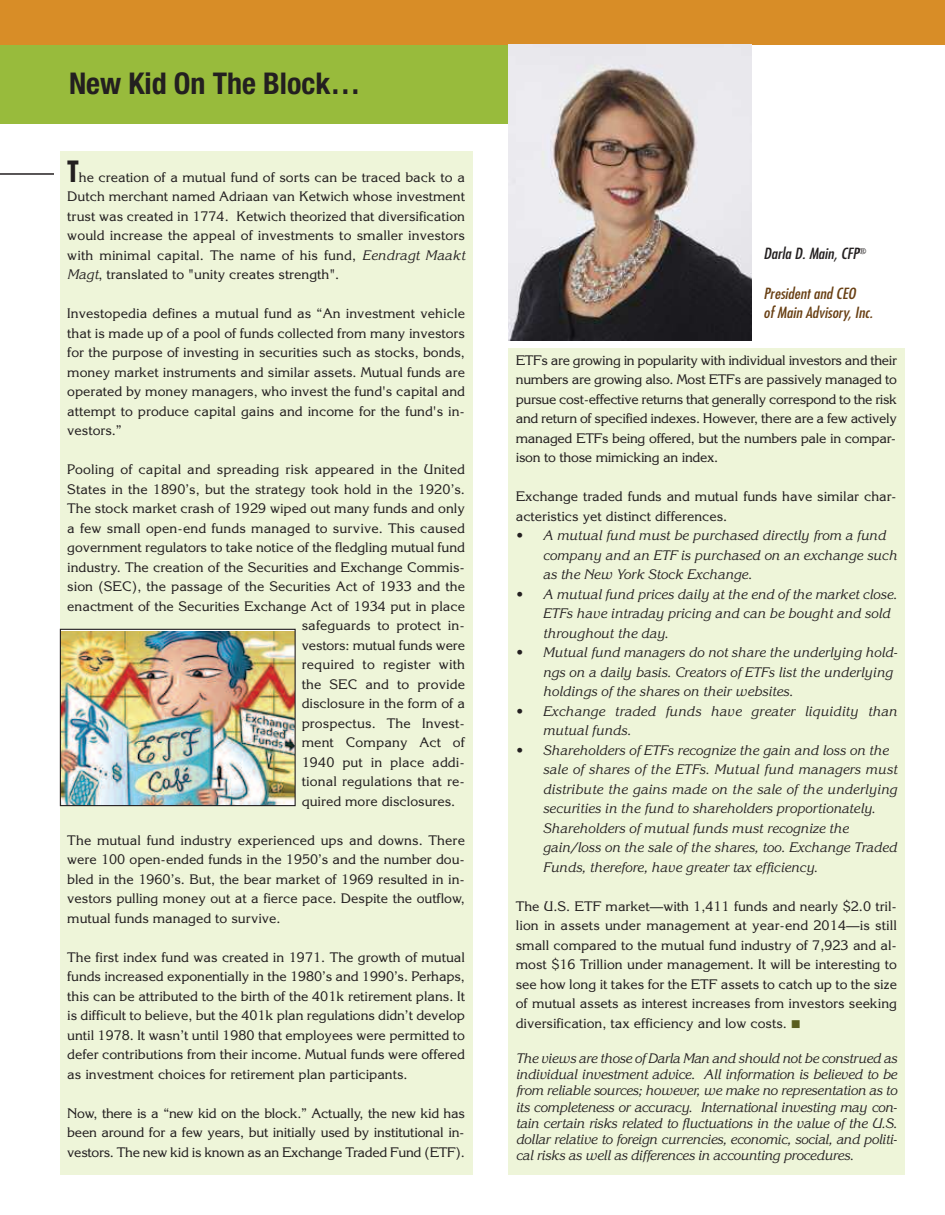
<style>
.page{position:relative;width:945px;height:1215px;background:#fff}
.page>*{position:absolute;margin:0;border:0;box-sizing:border-box;transform-origin:0 0}
.t1{font:700 condensed 30px "Helvetica Neue";color:#231f20}
.t2{font:italic 15px/19px "Futura Md Cn BT";color:#694014;scale:1.1 1}
.t3{font:italic 15px "Futura Md Cn BT";color:#231f20;scale:1.1 1}
.t4{font:13.5px/19.5px "Korinna";color:#231f20;text-align:justify}
.t5{font:italic 13.5px/19.5px "Korinna";color:#231f20}
.s1{font-family:"Futura";font-weight:700;font-stretch:condensed;font-size:28.5px}
.s2{font-style:italic}
.s3{font-style:normal}
.s4{color:#595e1e}
</style>
<div class="page">
<div style="left:60px;top:151px;width:412px;height:1024px;background:#eef5d9"></div>
<div style="left:508px;top:348px;width:397px;height:827px;background:#eef5d9"></div>
<div style="left:0;top:44px;width:623px;height:80px;background:#98bb3c"></div>
<div style="left:0;top:0;width:945px;height:44px;background:#d88d27"></div>
<img style="left:508px;top:44px;width:243px;height:296px">
<img style="left:62px;top:631px;width:232px;height:173px">
<div style="left:60px;top:629px;width:236px;height:177px;border:1px solid #231f20"></div>
<hr style="left:0;top:173px;width:54px;height:2px;background:#231f20">
<h1 class="t1" style="left:69px;top:73px;width:293px">New Kid On The Block…</h1>
<p class="t4" style="left:67px;top:167px;width:399px"><span class="s1">T</span>he creation of a mutual fund of sorts can be traced back to a Dutch merchant named Adriaan van Ketwich whose investment trust was created in 1774. Ketwich theorized that diversification would increase the appeal of investments to smaller investors with minimal capital. The name of his fund, <span class="s2">Eendragt Maakt Magt</span>, translated to "unity creates strength".</p>
<p class="t4" style="left:67px;top:304px;width:399px">Investopedia defines a mutual fund as “An investment vehicle that is made up of a pool of funds collected from many investors for the purpose of investing in securities such as stocks, bonds, money market instruments and similar assets. Mutual funds are operated by money managers, who invest the fund's capital and attempt to produce capital gains and income for the fund's in&shy;vestors.”</p>
<p class="t4" style="left:67px;top:460px;width:399px">Pooling of capital and spreading risk appeared in the United</p>
<p class="t4" style="left:67px;top:479px;width:399px">States in the 1890’s, but the strategy took hold in the 1920’s.</p>
<p class="t4" style="left:67px;top:499px;width:399px">The stock market crash of 1929 wiped out many funds and only</p>
<p class="t4" style="left:67px;top:518px;width:399px">a few small open-end funds managed to survive. This caused</p>
<p class="t4" style="left:67px;top:538px;width:399px">government regulators to take notice of the fledgling mutual fund</p>
<p class="t4" style="left:67px;top:557px;width:399px">industry. The creation of the Securities and Exchange Commis-</p>
<p class="t4" style="left:67px;top:577px;width:399px">sion (SEC), the passage of the Securities Act of 1933 and the</p>
<p class="t4" style="left:67px;top:596px;width:399px">enactment of the Securities Exchange Act of 1934 put in place</p>
<p class="t4" style="left:302px;top:616px;width:165px">safeguards to protect in-</p>
<p class="t4" style="left:302px;top:635px;width:165px">vestors: mutual funds were</p>
<p class="t4" style="left:302px;top:655px;width:165px">required to register with</p>
<p class="t4" style="left:302px;top:674px;width:165px">the SEC and to provide</p>
<p class="t4" style="left:302px;top:694px;width:165px">disclosure in the form of a</p>
<p class="t4" style="left:302px;top:713px;width:165px">prospectus. The Invest-</p>
<p class="t4" style="left:302px;top:733px;width:165px">ment Company Act of</p>
<p class="t4" style="left:302px;top:752px;width:165px">1940 put in place addi-</p>
<p class="t4" style="left:302px;top:772px;width:165px">tional regulations that re-</p>
<p class="t4" style="left:302px;top:791px;width:155px">quired more disclosures.</p>
<p class="t4" style="left:67px;top:830px;width:399px">The mutual fund industry experienced ups and downs. There were 100 open-ended funds in the 1950’s and the number dou&shy;bled in the 1960’s. But, the bear market of 1969 resulted in in&shy;vestors pulling money out at a fierce pace. Despite the outflow, mutual funds managed to survive.</p>
<p class="t4" style="left:67px;top:947px;width:399px">The first index fund was created in 1971. The growth of mutual funds increased exponentially in the 1980’s and 1990’s. Perhaps, this can be attributed to the birth of the 401k retirement plans. It is difficult to believe, but the 401k plan regulations didn’t develop until 1978. It wasn’t until 1980 that employees were permitted to defer contributions from their income. Mutual funds were offered as investment choices for retirement plan participants.</p>
<p class="t4" style="left:67px;top:1103px;width:399px">Now, there is a “new kid on the block.” Actually, the new kid has been around for a few years, but initially used by institutional in&shy;vestors. The new kid is known as an Exchange Traded Fund (ETF).</p>
<p class="t3" style="left:764px;top:247px;width:95px">Darla D. Main, CFP➔</p>
<p class="t2" style="left:764px;top:285px;width:101px">President and CEO<br>of Main Advisory, Inc.</p>
<p class="t4" style="left:516px;top:351px;width:383px">ETFs are growing in popularity with individual investors and their numbers are growing also. Most ETFs are passively managed to pursue cost-effective returns that generally correspond to the risk and return of specified indexes. However, there are a few actively managed ETFs being offered, but the numbers pale in compar&shy;ison to those mimicking an index.</p>
<p class="t4" style="left:516px;top:487px;width:382px">Exchange traded funds and mutual funds have similar char&shy;acteristics yet distinct differences.</p>
<p class="t5" style="left:543px;top:526px;width:356px;text-indent:-27px"><span class="s3">•</span> A mutual fund must be purchased directly from a fund company and an ETF is purchased on an exchange such as the New York Stock Exchange.</p>
<p class="t5" style="left:543px;top:585px;width:356px;text-indent:-27px"><span class="s3">•</span> A mutual fund prices daily at the end of the market close.<br>ETFs have intraday pricing and can be bought and sold throughout the day.</p>
<p class="t5" style="left:543px;top:643px;width:356px;text-indent:-27px"><span class="s3">•</span> Mutual fund managers do not share the underlying hold&shy;ngs on a daily basis. Creators of ETFs list the underlying holdings of the shares on their websites.</p>
<p class="t5" style="left:543px;top:702px;width:356px;text-indent:-27px"><span class="s3">•</span> Exchange traded funds have greater liquidity than mutual funds.</p>
<p class="t5" style="left:543px;top:741px;width:356px;text-indent:-27px"><span class="s3">•</span> Shareholders of ETFs recognize the gain and loss on the sale of shares of the ETFs. Mutual fund managers must distribute the gains made on the sale of the underlying securities in the fund to shareholders proportionately.<br>Shareholders of mutual funds must recognize the gain/loss on the sale of the shares, too. Exchange Traded Funds, therefore, have greater tax efficiency.</p>
<p class="t4" style="left:516px;top:897px;width:383px">The U.S. ETF market—with 1,411 funds and nearly $2.0 tril&shy;lion in assets under management at year-end 2014—is still small compared to the mutual fund industry of 7,923 and al&shy;most $16 Trillion under management. It will be interesting to see how long it takes for the ETF assets to catch up to the size of mutual assets as interest increases from investors seeking diversification, tax efficiency and low costs. <span class="s4">■</span></p>
<p class="t5" style="left:516px;top:1050px;width:383px;line-height:16.2px;text-align:justify">The views are those of Darla Man and should not be construed as individual investment advice. All information is believed to be from reliable sources; however, we make no representation as to its completeness or accuracy. International investing may con&shy;tain certain risks related to fluctuations in the value of the U.S. dollar relative to foreign currencies, economic, social, and politi&shy;cal risks as well as differences in accounting procedures.</p>
</div>
